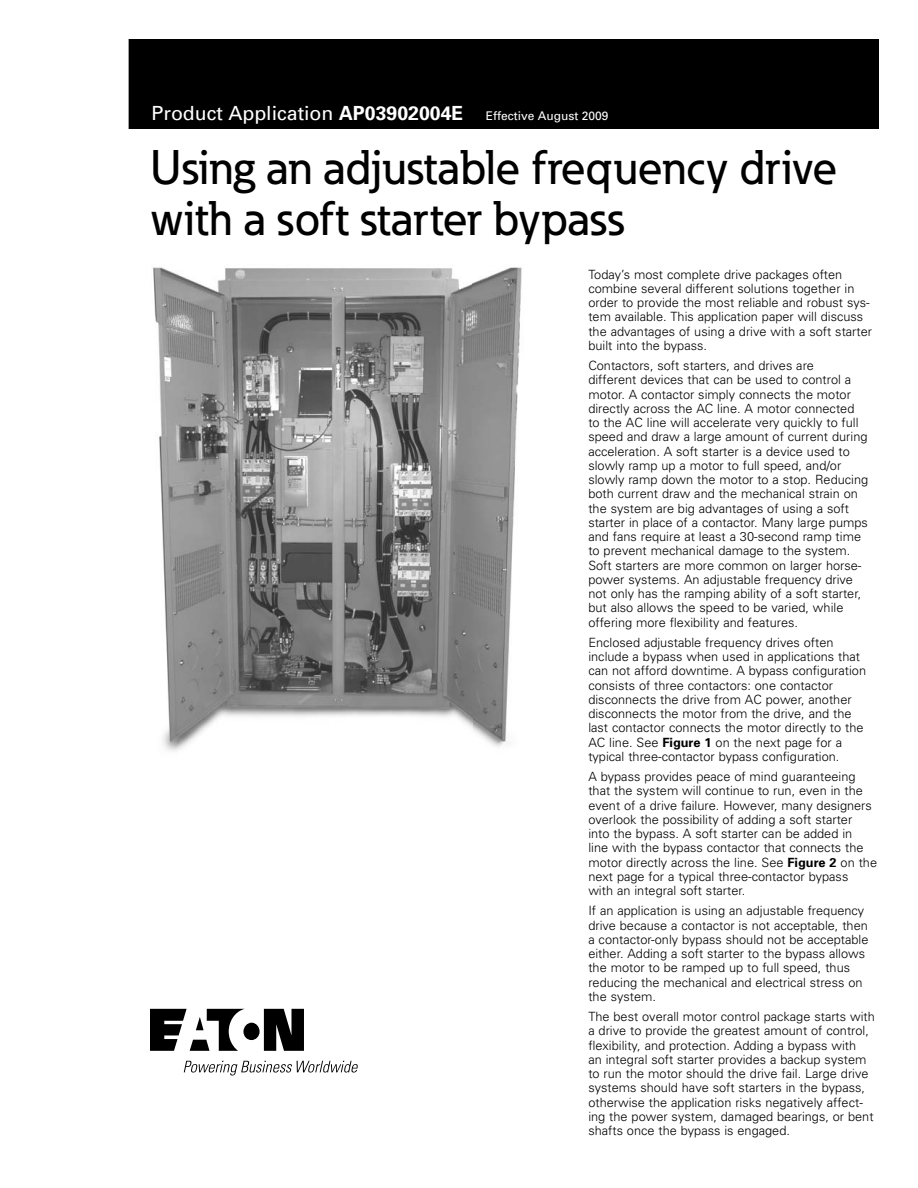
<style>
.page{position:relative;width:918px;height:1188px;background:#fff}
.page>*{position:absolute;margin:0;border:0;box-sizing:border-box;transform-origin:0 0}
.t1{font:500 48px/51px "Eaton";color:#000}
.t2{font:300 12.75px/14.2px "Univers";color:#000}
.t3{font:12px "Univers";color:#fff}
.s1{font-size:19.5px}
.s2{font-weight:700;font-size:19.5px}
.s3{font-weight:700}
</style>
<div class="page">
<div style="left:129px;top:39px;width:750px;height:90px;background:#000"></div>
<svg style="left:150px;top:1009px;width:154px;height:42px"></svg>
<svg style="left:184px;top:1061px;width:174px;height:15px"></svg>
<img style="left:153px;top:267px;width:369px;height:484px">
<p class="t3" style="left:152px;top:111px;width:458px"><span class="s1">Product Application</span> <span class="s2">AP03902004E</span> Effective August 2009</p>
<h1 class="t1" style="left:150px;top:147px;width:689px">Using an adjustable frequency drive with a soft starter bypass</h1>
<p class="t2" style="left:588px;top:268px;width:285px">Today’s most complete drive packages often combine several different solutions together in order to provide the most reliable and robust sys&shy;tem available. This application paper will discuss the advantages of using a drive with a soft starter built into the bypass.</p>
<p class="t2" style="left:588px;top:360px;width:281px">Contactors, soft starters, and drives are<br>different devices that can be used to control a motor. A contactor simply connects the motor directly across the AC line. A motor connected to the AC line will accelerate very quickly to full speed and draw a large amount of current during acceleration. A soft starter is a device used to slowly ramp up a motor to full speed, and/or slowly ramp down the motor to a stop. Reducing both current draw and the mechanical strain on the system are big advantages of using a soft starter in place of a contactor. Many large pumps and fans require at least a 30-second ramp time to prevent mechanical damage to the system.<br>Soft starters are more common on larger horse&shy;power systems. An adjustable frequency drive not only has the ramping ability of a soft starter, but also allows the speed to be varied, while offering more flexibility and features.</p>
<p class="t2" style="left:588px;top:636px;width:279px">Enclosed adjustable frequency drives often include a bypass when used in applications that can not afford downtime. A bypass configuration consists of three contactors: one contactor disconnects the drive from AC power, another disconnects the motor from the drive, and the last contactor connects the motor directly to the AC line. See <span class="s3">Figure 1</span> on the next page for a typical three-contactor bypass configuration.</p>
<p class="t2" style="left:588px;top:771px;width:290px">A bypass provides peace of mind guaranteeing that the system will continue to run, even in the event of a drive failure. However, many designers overlook the possibility of adding a soft starter<br>into the bypass. A soft starter can be added in<br>line with the bypass contactor that connects the motor directly across the line. See <span class="s3">Figure 2</span> on the next page for a typical three-contactor bypass<br>with an integral soft starter.</p>
<p class="t2" style="left:588px;top:905px;width:282px">If an application is using an adjustable frequency drive because a contactor is not acceptable, then a contactor-only bypass should not be acceptable either. Adding a soft starter to the bypass allows the motor to be ramped up to full speed, thus reducing the mechanical and electrical stress on the system.</p>
<p class="t2" style="left:588px;top:1011px;width:288px">The best overall motor control package starts with a drive to provide the greatest amount of control, flexibility, and protection. Adding a bypass with<br>an integral soft starter provides a backup system to run the motor should the drive fail. Large drive systems should have soft starters in the bypass, otherwise the application risks negatively affect&shy;ing the power system, damaged bearings, or bent shafts once the bypass is engaged.</p>
</div>
